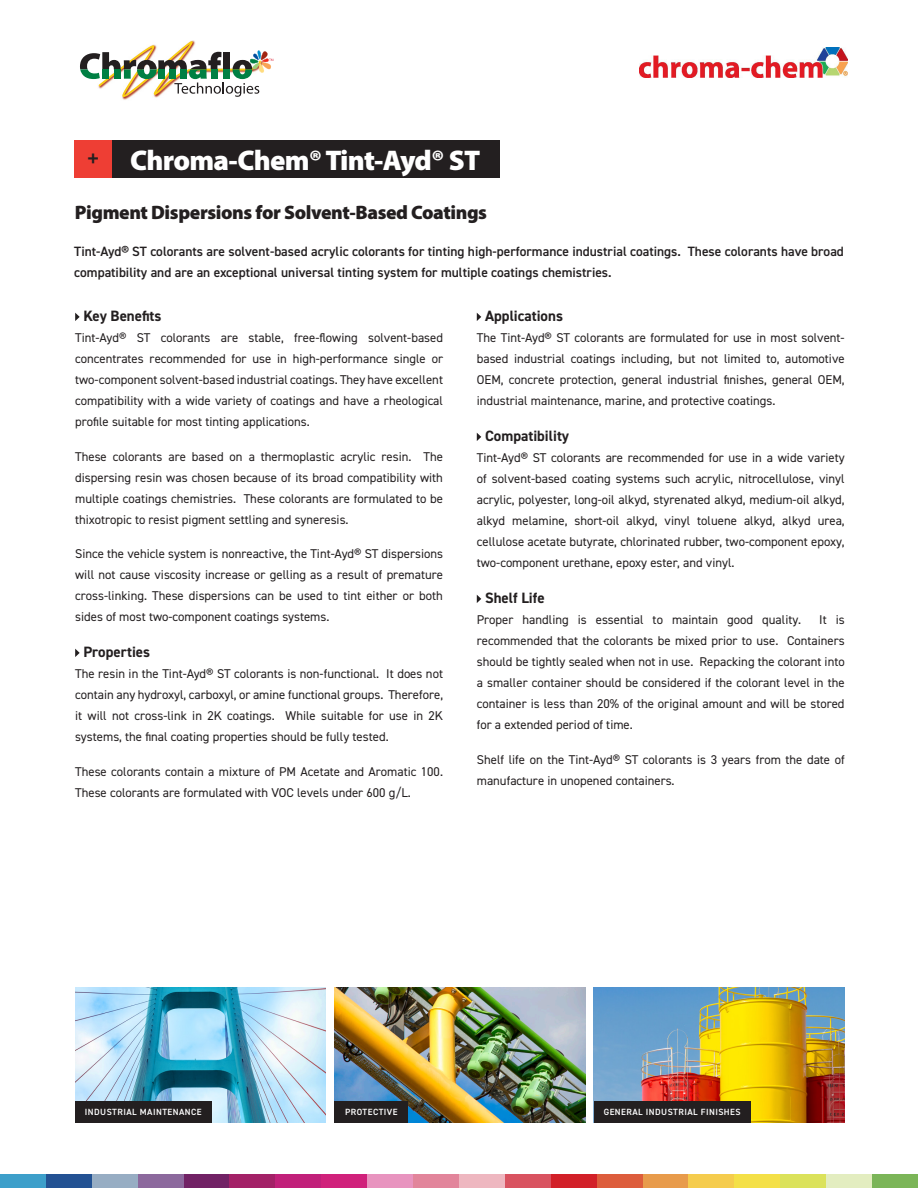
<style>
.page{position:relative;width:918px;height:1188px;background:#fff}
.page>*{position:absolute;margin:0;border:0;box-sizing:border-box;transform-origin:0 0}
.t1{font:900 28.5px "Myriad Pro";letter-spacing:-.025em;color:#fff}
.t2{font:600 25.5px "Tablet Gothic";color:#231f20}
.t3{font:900 19.5px "Myriad Pro";letter-spacing:-.02em;color:#231f20}
.t4{font:700 15px "DIN2014";color:#231f20}
.Lead_In{font:600 13.5px/21px "DIN2014";color:#231f20}
.Body_Copy{font:12.75px/21px "DIN2014";color:#231f20;text-align:justify}
.t5{font:600 9px "DIN2014";letter-spacing:.05em;color:#fff}
</style>
<div class="page">
<div style="left:92px;top:1174px;width:46px;height:14px;background:#97adc3"></div>
<div style="left:138px;top:1174px;width:46px;height:14px;background:#8c699d"></div>
<div style="left:184px;top:1174px;width:46px;height:14px;background:#712265"></div>
<div style="left:230px;top:1174px;width:45px;height:14px;background:#a32167"></div>
<div style="left:275px;top:1174px;width:46px;height:14px;background:#c1207a"></div>
<div style="left:321px;top:1174px;width:46px;height:14px;background:#d0217b"></div>
<div style="left:367px;top:1174px;width:46px;height:14px;background:#e894bf"></div>
<div style="left:413px;top:1174px;width:46px;height:14px;background:#e2859b"></div>
<div style="left:459px;top:1174px;width:46px;height:14px;background:#eeb7c0"></div>
<div style="left:505px;top:1174px;width:46px;height:14px;background:#d95360"></div>
<div style="left:551px;top:1174px;width:46px;height:14px;background:#d22028"></div>
<div style="left:597px;top:1174px;width:46px;height:14px;background:#dd5d3c"></div>
<div style="left:643px;top:1174px;width:46px;height:14px;background:#e89b4b"></div>
<div style="left:689px;top:1174px;width:45px;height:14px;background:#f5cc4d"></div>
<div style="left:734px;top:1174px;width:46px;height:14px;background:#f4e047"></div>
<div style="left:780px;top:1174px;width:46px;height:14px;background:#dbe25b"></div>
<div style="left:826px;top:1174px;width:46px;height:14px;background:#e3edc0"></div>
<div style="left:872px;top:1174px;width:46px;height:14px;background:#7bb558"></div>
<div style="left:46px;top:1174px;width:46px;height:14px;background:#235293"></div>
<div style="left:0;top:1174px;width:46px;height:14px;background:#3d9fca"></div>
<svg style="left:80px;top:41px;width:193px;height:56px"></svg>
<img style="left:639px;top:47px;width:209px;height:31px">
<svg style="left:75px;top:313px;width:5px;height:8px"></svg>
<svg style="left:75px;top:649px;width:5px;height:8px"></svg>
<svg style="left:477px;top:313px;width:4px;height:8px"></svg>
<svg style="left:477px;top:433px;width:4px;height:8px"></svg>
<svg style="left:477px;top:595px;width:4px;height:8px"></svg>
<img style="left:75px;top:987px;width:251px;height:136px">
<img style="left:594px;top:987px;width:251px;height:136px">
<div style="left:75px;top:1101px;width:137px;height:22px;background:#231f20"></div>
<div style="left:594px;top:1101px;width:156px;height:22px;background:#231f20"></div>
<div style="left:112px;top:140px;width:388px;height:38px;background:#231f20"></div>
<div style="left:74px;top:140px;width:38px;height:38px;background:#ee3e34"></div>
<img style="left:335px;top:987px;width:250px;height:136px">
<div style="left:335px;top:1101px;width:73px;height:22px;background:#231f20"></div>
<p class="t2" style="left:86px;top:139px;width:16px">+</p>
<p class="t1" style="left:130px;top:141px;width:352px">Chroma-Chem® Tint-Ayd® ST</p>
<p class="t3" style="left:75px;top:199px;width:414px">Pigment Dispersions for Solvent-Based Coatings</p>
<p class="Lead_In" style="left:74px;top:241px;width:771px">Tint-Ayd® ST colorants are solvent-based acrylic colorants for tinting high-performance industrial coatings. These colorants have broad compatibility and are an exceptional universal tinting system for multiple coatings chemistries.</p>
<h2 class="t4" style="left:83px;top:306px;width:80px">Key Benefits</h2>
<p class="Body_Copy" style="left:75px;top:327px;width:369px">Tint-Ayd® ST colorants are stable, free-flowing solvent-based concentrates recommended for use in high-performance single or two-component solvent-based industrial coatings. They have excellent compatibility with a wide variety of coatings and have a rheological profile suitable for most tinting applications.</p>
<p class="Body_Copy" style="left:75px;top:445px;width:369px">These colorants are based on a thermoplastic acrylic resin. The dispersing resin was chosen because of its broad compatibility with multiple coatings chemistries. These colorants are formulated to be thixotropic to resist pigment settling and syneresis.</p>
<p class="Body_Copy" style="left:75px;top:543px;width:369px">Since the vehicle system is nonreactive, the Tint-Ayd® ST dispersions will not cause viscosity increase or gelling as a result of premature cross-linking. These dispersions can be used to tint either or both sides of most two-component coatings systems.</p>
<h2 class="t4" style="left:83px;top:642px;width:68px">Properties</h2>
<p class="Body_Copy" style="left:75px;top:663px;width:369px">The resin in the Tint-Ayd® ST colorants is non-functional. It does not contain any hydroxyl, carboxyl, or amine functional groups. Therefore, it will not cross-link in 2K coatings. While suitable for use in 2K systems, the final coating properties should be fully tested.</p>
<p class="Body_Copy" style="left:75px;top:760px;width:369px">These colorants contain a mixture of PM Acetate and Aromatic 100.<br>These colorants are formulated with VOC levels under 600 g/L.</p>
<h2 class="t4" style="left:485px;top:306px;width:79px">Applications</h2>
<p class="Body_Copy" style="left:477px;top:327px;width:369px">The Tint-Ayd® ST colorants are formulated for use in most solvent&shy;based industrial coatings including, but not limited to, automotive OEM, concrete protection, general industrial finishes, general OEM, industrial maintenance, marine, and protective coatings.</p>
<h2 class="t4" style="left:485px;top:426px;width:86px">Compatibility</h2>
<p class="Body_Copy" style="left:477px;top:447px;width:369px">Tint-Ayd® ST colorants are recommended for use in a wide variety of solvent-based coating systems such acrylic, nitrocellulose, vinyl acrylic, polyester, long-oil alkyd, styrenated alkyd, medium-oil alkyd, alkyd melamine, short-oil alkyd, vinyl toluene alkyd, alkyd urea, cellulose acetate butyrate, chlorinated rubber, two-component epoxy, two-component urethane, epoxy ester, and vinyl.</p>
<h2 class="t4" style="left:485px;top:588px;width:61px">Shelf Life</h2>
<p class="Body_Copy" style="left:477px;top:609px;width:326px">Proper handling is essential to maintain good quality.</p>
<p class="Body_Copy" style="left:477px;top:609px;width:369px;text-indent:342px">It is recommended that the colorants be mixed prior to use. Containers should be tightly sealed when not in use. Repacking the colorant into a smaller container should be considered if the colorant level in the container is less than 20% of the original amount and will be stored for a extended period of time.</p>
<p class="Body_Copy" style="left:477px;top:748px;width:369px">Shelf life on the Tint-Ayd® ST colorants is 3 years from the date of manufacture in unopened containers.</p>
<p class="t5" style="left:85px;top:1106px;width:118px">INDUSTRIAL MAINTENANCE</p>
<p class="t5" style="left:604px;top:1106px;width:138px">GENERAL INDUSTRIAL FINISHES</p>
<p class="t5" style="left:345px;top:1106px;width:54px">PROTECTIVE</p>
</div>
